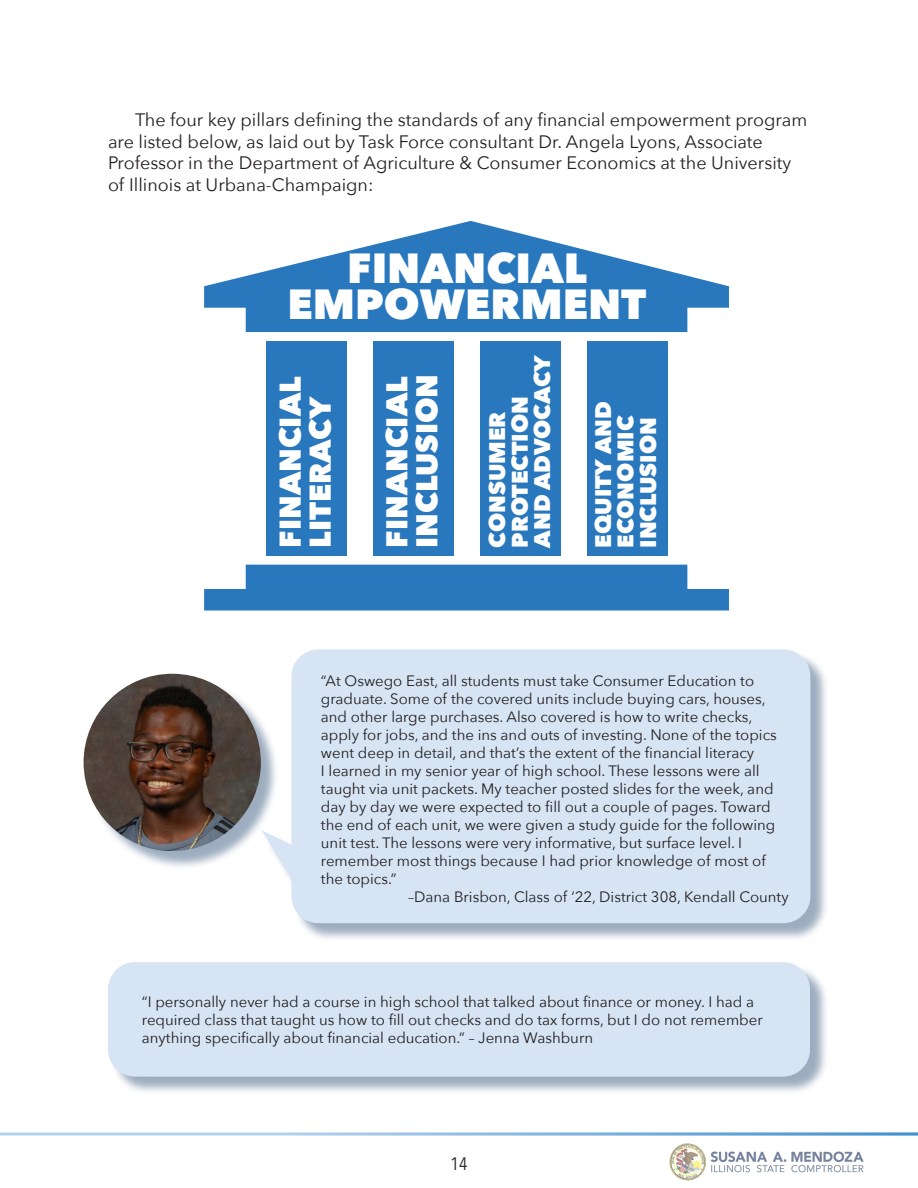
<style>
.page{position:relative;width:918px;height:1188px;background:#fff}
.page>*{position:absolute;margin:0;border:0;box-sizing:border-box;transform-origin:0 0}
.pillar{font:800 42px/36px "Avenir Next";color:#fff;text-align:center}
.pillar-2{font:800 30px/30px "Avenir Next";color:#fff}
.pillar-3{font:800 22.5px/22.5px "Avenir Next";color:#fff}
.comptroller_letter{font:18px/21.6px "Avenir Next";color:#231f20}
.t1{font:18px "Avenir Next Condensed";color:#231f20}
.kid_quotes{font:15px/18px "Avenir Next";color:#231f20}
</style>
<div class="page">
<svg style="left:0;top:1132px;width:918px;height:4px;background:#a4c9e8"></svg>
<img style="left:669px;top:1143px;width:195px;height:38px">
<div style="left:266px;top:342px;width:81px;height:214px;background:#2978be"></div>
<div style="left:373px;top:342px;width:80px;height:214px;background:#2978be"></div>
<div style="left:480px;top:341px;width:80px;height:215px;background:#2978be"></div>
<div style="left:587px;top:341px;width:80px;height:215px;background:#2978be"></div>
<svg style="left:204px;top:565px;width:525px;height:45px;background:#3b83c3"></svg>
<svg style="left:204px;top:221px;width:525px;height:111px;fill:#2978be"></svg>
<div style="left:86px;top:676px;width:194px;height:194px;background:#08305e;opacity:.4"></div>
<img style="left:84px;top:674px;width:177px;height:177px;border-radius:89px">
<div style="left:265px;top:652px;width:564px;height:290px;background:#08305e;opacity:.4"></div>
<div style="left:261px;top:649px;width:549px;height:274px;background:#d6e4f4"></div>
<div style="left:110px;top:964px;width:719px;height:132px;background:#08305e;opacity:.4"></div>
<div style="left:108px;top:962px;width:702px;height:115px;background:#d6e4f4;border-radius:27px"></div>
<p class="comptroller_letter" style="left:108px;top:108px;width:701px;text-indent:27px">The four key pillars defining the standards of any financial empowerment program are listed below, as laid out by Task Force consultant Dr. Angela Lyons, Associate Professor in the Department of Agriculture &amp; Consumer Economics at the University of Illinois at Urbana-Champaign:</p>
<p class="pillar" style="left:288px;top:250px;width:360px">FINANCIAL<br>EMPOWERMENT</p>
<p class="pillar-2" style="left:275px;top:548px;width:173px;rotate:-90deg">FINANCIAL<br>LITERACY</p>
<p class="pillar-2" style="left:382px;top:548px;width:175px;rotate:-90deg">FINANCIAL<br>INCLUSION</p>
<p class="pillar-3" style="left:486px;top:548px;width:195px;rotate:-90deg">CONSUMER<br>PROTECTION<br>AND ADVOCACY</p>
<p class="pillar-3" style="left:592px;top:548px;width:148px;rotate:-90deg">EQUITY AND<br>ECONOMIC<br>INCLUSION</p>
<p class="kid_quotes" style="left:321px;top:671px;width:457px">“At Oswego East, all students must take Consumer Education to graduate. Some of the covered units include buying cars, houses, and other large purchases. Also covered is how to write checks, apply for jobs, and the ins and outs of investing. None of the topics went deep in detail, and that’s the extent of the financial literacy<br>I learned in my senior year of high school. These lessons were all taught via unit packets. My teacher posted slides for the week, and day by day we were expected to fill out a couple of pages. Toward the end of each unit, we were given a study guide for the following unit test. The lessons were very informative, but surface level. I remember most things because I had prior knowledge of most of the topics.”</p>
<p class="kid_quotes" style="left:408px;top:887px;width:382px">–Dana Brisbon, Class of ’22, District 308, Kendall County</p>
<p class="kid_quotes" style="left:142px;top:992px;width:622px">“I personally never had a course in high school that talked about finance or money. I had a required class that taught us how to fill out checks and do tax forms, but I do not remember anything specifically about financial education.” – Jenna Washburn</p>
<p class="t1" style="left:451px;top:1148px;width:18px">14</p>
</div>
